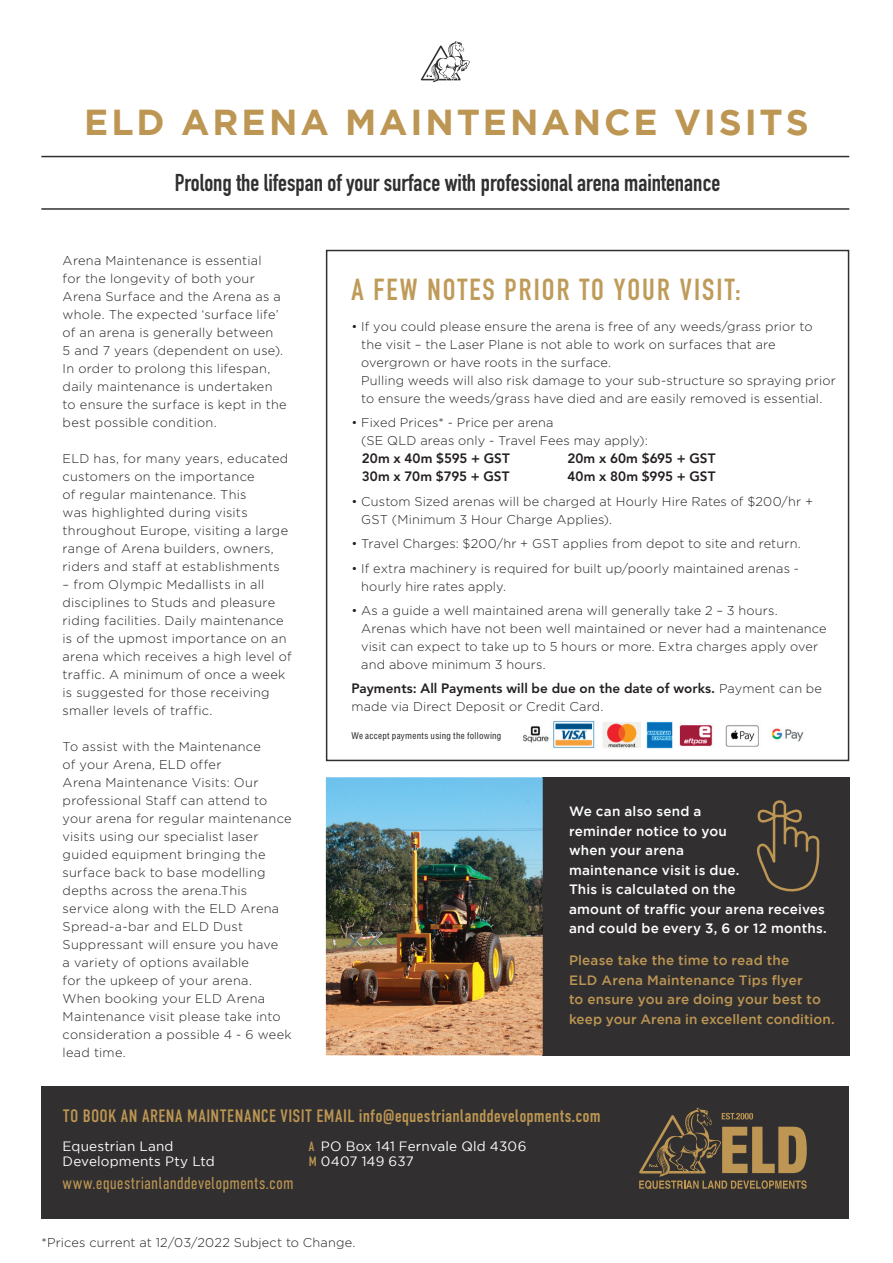
<style>
.page{position:relative;width:893px;height:1263px;background:#fff}
.page>*{position:absolute;margin:0;border:0;box-sizing:border-box;transform-origin:0 0}
.t1{font:700 36px "Gotham";letter-spacing:.08em;color:#bc9652}
.t2{font:700 30px "DIN Condensed";letter-spacing:.07em;color:#bf9b59}
.t3{font:700 24px "DIN Condensed";color:#312f30}
.t4{font:18px "DIN Condensed";letter-spacing:.015em;color:#bc9652}
.t5{font:300 17.25px "DIN Condensed";color:#bc9652}
.t6{font:500 13.5px/19.5px "Gotham";letter-spacing:.015em;color:#fff}
.t7{font:800 13.5px "Avenir";letter-spacing:.005em;color:#231f20}
.t8{font:500 13.5px/19.5px "Gotham";letter-spacing:.01em;color:#bc9652}
.t9{font:13.5px/15px "Gotham";letter-spacing:.015em;color:#fff}
.t10{font:300 12.75px/18px "Gotham";letter-spacing:.015em;color:#231f20}
.t11{font:condensed 9px "Helvetica";letter-spacing:.03em;color:#231f20}
.s1{font-family:"Gotham";font-weight:300;font-size:12.75px}
.s2{font-family:"DIN Condensed";color:#bc9652}
</style>
<div class="page">
<div style="left:542px;top:777px;width:307px;height:278px;background:#312f30"></div>
<img style="left:326px;top:777px;width:217px;height:278px">
<div style="left:41px;top:1086px;width:808px;height:133px;background:#312f30"></div>
<svg style="left:639px;top:1107px;width:168px;height:82px"></svg>
<hr style="left:41px;top:208px;width:808px;height:2px;background:#312f30">
<hr style="left:41px;top:156px;width:808px;height:1px;background:#312f30">
<svg style="left:421px;top:41px;width:49px;height:41px"></svg>
<svg style="left:756px;top:800px;width:64px;height:92px"></svg>
<div style="left:326px;top:250px;width:523px;height:511px;border:2px solid #312f30"></div>
<img style="left:523px;top:720px;width:150px;height:29px">
<img style="left:679px;top:725px;width:125px;height:22px">
<h1 class="t1" style="left:84px;top:101px;width:726px">ELD ARENA MAINTENANCE VISITS</h1>
<h3 class="t3" style="left:175px;top:166px;width:547px">Prolong the lifespan of your surface with professional arena maintenance</h3>
<p class="t10" style="left:63px;top:251px;width:226px">Arena Maintenance is essential<br>for the longevity of both your<br>Arena Surface and the Arena as a whole. The expected ‘surface life’ of an arena is generally between<br>5 and 7 years (dependent on use).<br>In order to prolong this lifespan, daily maintenance is undertaken to ensure the surface is kept in the best possible condition.</p>
<p class="t10" style="left:63px;top:449px;width:227px">ELD has, for many years, educated customers on the importance<br>of regular maintenance. This<br>was highlighted during visits throughout Europe, visiting a large range of Arena builders, owners, riders and staff at establishments</p>
<p class="t10" style="left:63px;top:575px;width:231px">– from Olympic Medallists in all disciplines to Studs and pleasure riding facilities. Daily maintenance is of the upmost importance on an arena which receives a high level of traffic. A minimum of once a week is suggested for those receiving smaller levels of traffic.</p>
<p class="t10" style="left:63px;top:737px;width:231px">To assist with the Maintenance<br>of your Arena, ELD offer<br>Arena Maintenance Visits: Our professional Staff can attend to your arena for regular maintenance visits using our specialist laser guided equipment bringing the surface back to base modelling depths across the arena.This service along with the ELD Arena<br>Spread-a-bar and ELD Dust<br>Suppressant will ensure you have<br>a variety of options available<br>for the upkeep of your arena.<br>When booking your ELD Arena<br>Maintenance visit please take into consideration a possible 4 - 6 week lead time.</p>
<h2 class="t2" style="left:351px;top:270px;width:391px">A FEW NOTES PRIOR TO YOUR VISIT:</h2>
<p class="t10" style="left:361px;top:317px;width:476px;text-indent:-10px">• If you could please ensure the arena is free of any weeds/grass prior to the visit – the Laser Plane is not able to work on surfaces that are overgrown or have roots in the surface.<br>Pulling weeds will also risk damage to your sub-structure so spraying prior to ensure the weeds/grass have died and are easily removed is essential.</p>
<p class="t10" style="left:361px;top:414px;width:288px;text-indent:-10px">• Fixed Prices* - Price per arena<br>(SE QLD areas only - Travel Fees may apply):</p>
<p class="t7" style="left:362px;top:451px;width:149px">20m x 40m $595 + GST</p>
<p class="t7" style="left:567px;top:451px;width:149px">20m x 60m $695 + GST</p>
<p class="t7" style="left:362px;top:469px;width:149px">30m x 70m $795 + GST</p>
<p class="t7" style="left:567px;top:469px;width:150px">40m x 80m $995 + GST</p>
<p class="t10" style="left:361px;top:492px;width:453px;text-indent:-10px">• Custom Sized arenas will be charged at Hourly Hire Rates of $200/hr +<br>GST (Minimum 3 Hour Charge Applies).</p>
<p class="t10" style="left:351px;top:534px;width:451px">• Travel Charges: $200/hr + GST applies from depot to site and return.</p>
<p class="t10" style="left:361px;top:559px;width:439px;text-indent:-10px">• If extra machinery is required for built up/poorly maintained arenas - hourly hire rates apply.</p>
<p class="t10" style="left:361px;top:601px;width:467px;text-indent:-10px">• As a guide a well maintained arena will generally take 2 – 3 hours.<br>Arenas which have not been well maintained or never had a maintenance visit can expect to take up to 5 hours or more. Extra charges apply over and above minimum 3 hours.</p>
<p class="t7" style="left:351px;top:681px;width:472px">Payments: All Payments will be due on the date of works. <span class="s1">Payment can be</span></p>
<p class="t10" style="left:351px;top:698px;width:253px">made via Direct Deposit or Credit Card.</p>
<p class="t11" style="left:351px;top:730px;width:152px">We accept payments using the following</p>
<p class="t6" style="left:569px;top:801px;width:259px">We can also send a<br>reminder notice to you<br>when your arena<br>maintenance visit is due.<br>This is calculated on the<br>amount of traffic your arena receives and could be every 3, 6 or 12 months.</p>
<p class="t8" style="left:569px;top:950px;width:267px">Please take the time to read the<br>ELD Arena Maintenance Tips flyer<br>to ensure you are doing your best to keep your Arena in excellent condition.</p>
<h3 class="t4" style="left:63px;top:1105px;width:539px">TO BOOK AN ARENA MAINTENANCE VISIT EMAIL info@equestrianlanddevelopments.com</h3>
<p class="t9" style="left:309px;top:1139px;width:219px"><span class="s2">A</span> PO Box 141 Fernvale Qld 4306<br><span class="s2">M</span> 0407 149 637</p>
<p class="t9" style="left:63px;top:1138px;width:154px">Equestrian Land<br>Developments Pty Ltd</p>
<h3 class="t5" style="left:63px;top:1174px;width:233px">www.equestrianlanddevelopments.com</h3>
<p class="t10" style="left:41px;top:1233px;width:315px">*Prices current at 12/03/2022 Subject to Change.</p>
</div>
